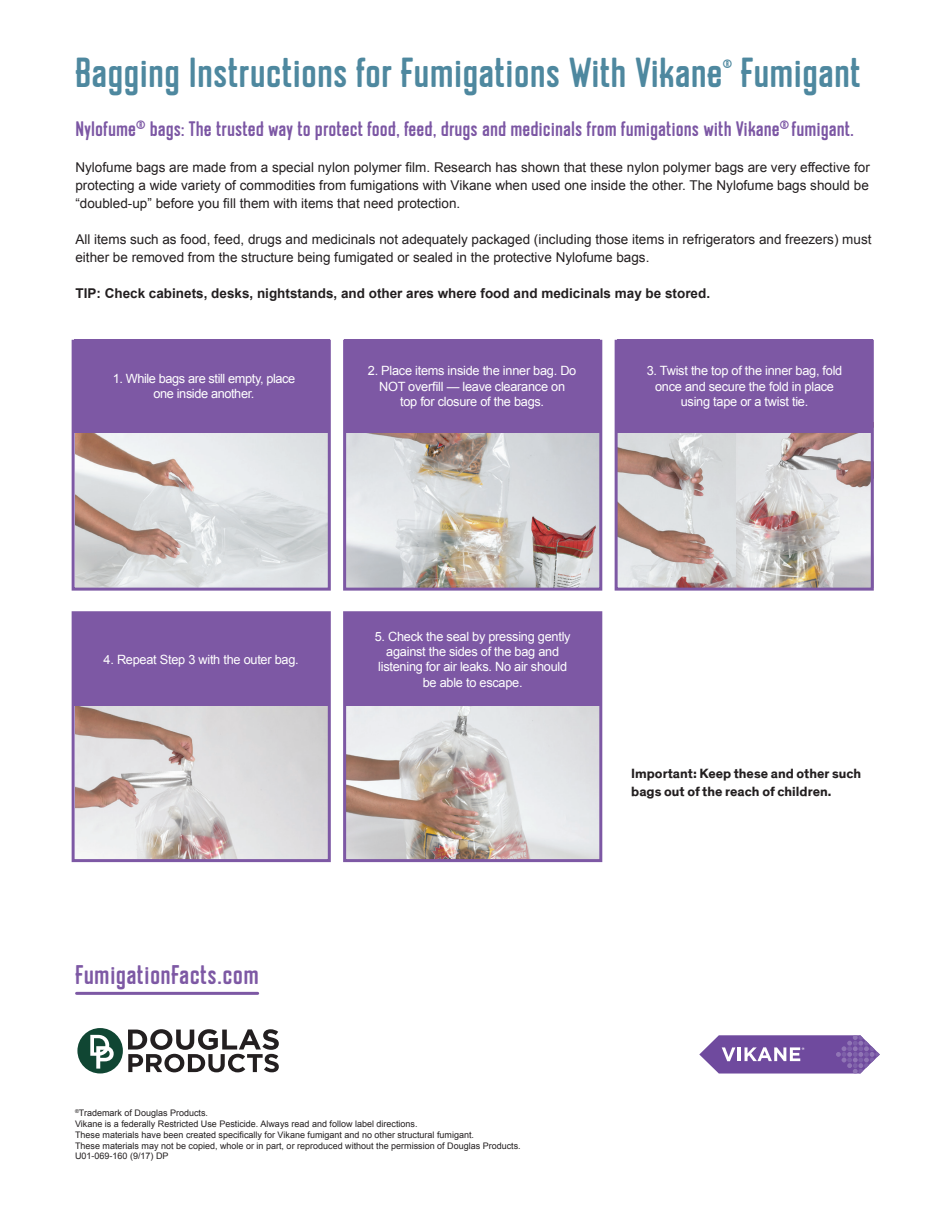
<style>
.page{position:relative;width:945px;height:1215px;background:#fff}
.page>*{position:absolute;margin:0;border:0;box-sizing:border-box;transform-origin:0 0}
.t1{font:42px "Erazm";color:#4e889f}
.t2{font:27px "Erazm";letter-spacing:.01em;color:#7d58a4}
.Body_Text_Arial_10{font:21px "Erazm";color:#7c57a4}
.Body_Text_Arial_10-2{font:13.5px/18px "Arial";color:#231f20;text-align:justify}
.Body_Text_Arial_10-3{font:700 13.5px "Arial";color:#231f20}
.Body_Text_Arial_10-4{font:700 13.5px/18px "Dow Corporate";color:#231f20}
.picture_caption_smal{font:12.75px "Arial";letter-spacing:-.02em;color:#fff}
.t3{font:12.3px "Erazm";color:#4e889f}
.t4{font:9px/10.8px "Arial";color:#231f20}
</style>
<div class="page">
<img style="left:76px;top:433px;width:251px;height:154px">
<hr style="left:77px;top:992px;width:181px;height:3px;background:#7d58a4">
<div style="left:75px;top:340px;width:255px;height:93px;background:#7d58a4"></div>
<div style="left:72px;top:340px;width:259px;height:251px;border:3px solid #7d58a4"></div>
<img style="left:347px;top:433px;width:251px;height:154px">
<img style="left:619px;top:433px;width:251px;height:154px">
<div style="left:345px;top:340px;width:255px;height:93px;background:#7d58a4"></div>
<div style="left:617px;top:340px;width:255px;height:93px;background:#7d58a4"></div>
<img style="left:76px;top:706px;width:251px;height:152px">
<div style="left:75px;top:614px;width:253px;height:92px;background:#7d58a4"></div>
<img style="left:347px;top:706px;width:251px;height:152px">
<div style="left:346px;top:614px;width:253px;height:92px;background:#7d58a4"></div>
<div style="left:343px;top:340px;width:259px;height:251px;border:3px solid #7d58a4"></div>
<div style="left:615px;top:340px;width:259px;height:251px;border:3px solid #7d58a4"></div>
<div style="left:72px;top:611px;width:259px;height:251px;border:3px solid #7d58a4"></div>
<div style="left:343px;top:611px;width:259px;height:251px;border:3px solid #7d58a4"></div>
<svg style="left:699px;top:1035px;width:181px;height:39px"></svg>
<div style="left:77px;top:1028px;width:46px;height:45px;background:#104633;border-radius:50%"></div>
<svg style="left:128px;top:1029px;width:151px;height:43px"></svg>
<svg style="left:90px;top:1035px;width:24px;height:34px"></svg>
<p class="t1" style="left:75px;top:48px;width:788px">Bagging Instructions for Fumigations With Vikane Fumigant</p>
<p class="t3" style="left:723px;top:57px;width:11px">®</p>
<p class="Body_Text_Arial_10" style="left:75px;top:116px;width:780px">Nylofume<sup>®</sup> bags: The trusted way to protect food, feed, drugs and medicinals from fumigations with Vikane<sup>®</sup> fumigant.</p>
<p class="Body_Text_Arial_10-2" style="left:75px;top:158px;width:796px">Nylofume bags are made from a special nylon polymer film. Research has shown that these nylon polymer bags are very effective for protecting a wide variety of commodities from fumigations with Vikane when used one inside the other. The Nylofume bags should be “doubled-up” before you fill them with items that need protection.</p>
<p class="Body_Text_Arial_10-2" style="left:75px;top:230px;width:798px">All items such as food, feed, drugs and medicinals not adequately packaged (including those items in refrigerators and freezers) must either be removed from the structure being fumigated or sealed in the protective Nylofume bags.</p>
<p class="Body_Text_Arial_10-3" style="left:75px;top:284px;width:636px">TIP: Check cabinets, desks, nightstands, and other ares where food and medicinals may be stored.</p>
<p class="picture_caption_smal" style="left:113px;top:370px;width:184px">1. While bags are still empty, place</p>
<p class="picture_caption_smal" style="left:154px;top:385px;width:102px">one inside another.</p>
<p class="picture_caption_smal" style="left:368px;top:363px;width:210px">2. Place items inside the inner bag. Do</p>
<p class="picture_caption_smal" style="left:379px;top:378px;width:188px">NOT overfill — leave clearance on</p>
<p class="picture_caption_smal" style="left:400px;top:393px;width:146px">top for closure of the bags.</p>
<p class="picture_caption_smal" style="left:647px;top:363px;width:197px">3. Twist the top of the inner bag, fold</p>
<p class="picture_caption_smal" style="left:655px;top:378px;width:180px">once and secure the fold in place</p>
<p class="picture_caption_smal" style="left:681px;top:393px;width:129px">using tape or a twist tie.</p>
<p class="picture_caption_smal" style="left:104px;top:651px;width:197px">4. Repeat Step 3 with the outer bag.</p>
<p class="picture_caption_smal" style="left:375px;top:628px;width:197px">5. Check the seal by pressing gently</p>
<p class="picture_caption_smal" style="left:386px;top:644px;width:174px">against the sides of the bag and</p>
<p class="picture_caption_smal" style="left:378px;top:659px;width:190px">listening for air leaks. No air should</p>
<p class="picture_caption_smal" style="left:423px;top:674px;width:101px">be able to escape.</p>
<p class="Body_Text_Arial_10-4" style="left:631px;top:765px;width:231px">Important: Keep these and other such bags out of the reach of children.</p>
<p class="t2" style="left:75px;top:959px;width:185px">FumigationFacts.com</p>
<p class="t4" style="left:75px;top:1108px;width:135px"><sup>®</sup>Trademark of Douglas Products.</p>
<p class="t4" style="left:75px;top:1118px;width:344px">Vikane is a federally Restricted Use Pesticide. Always read and follow label directions.</p>
<p class="t4" style="left:75px;top:1129px;width:447px">These materials have been created specifically for Vikane fumigant and no other structural fumigant.<br>These materials may not be copied, whole or in part, or reproduced without the permission of Douglas Products.</p>
<p class="t4" style="left:75px;top:1151px;width:95px">U01-069-160 (9/17) DP</p>
</div>
